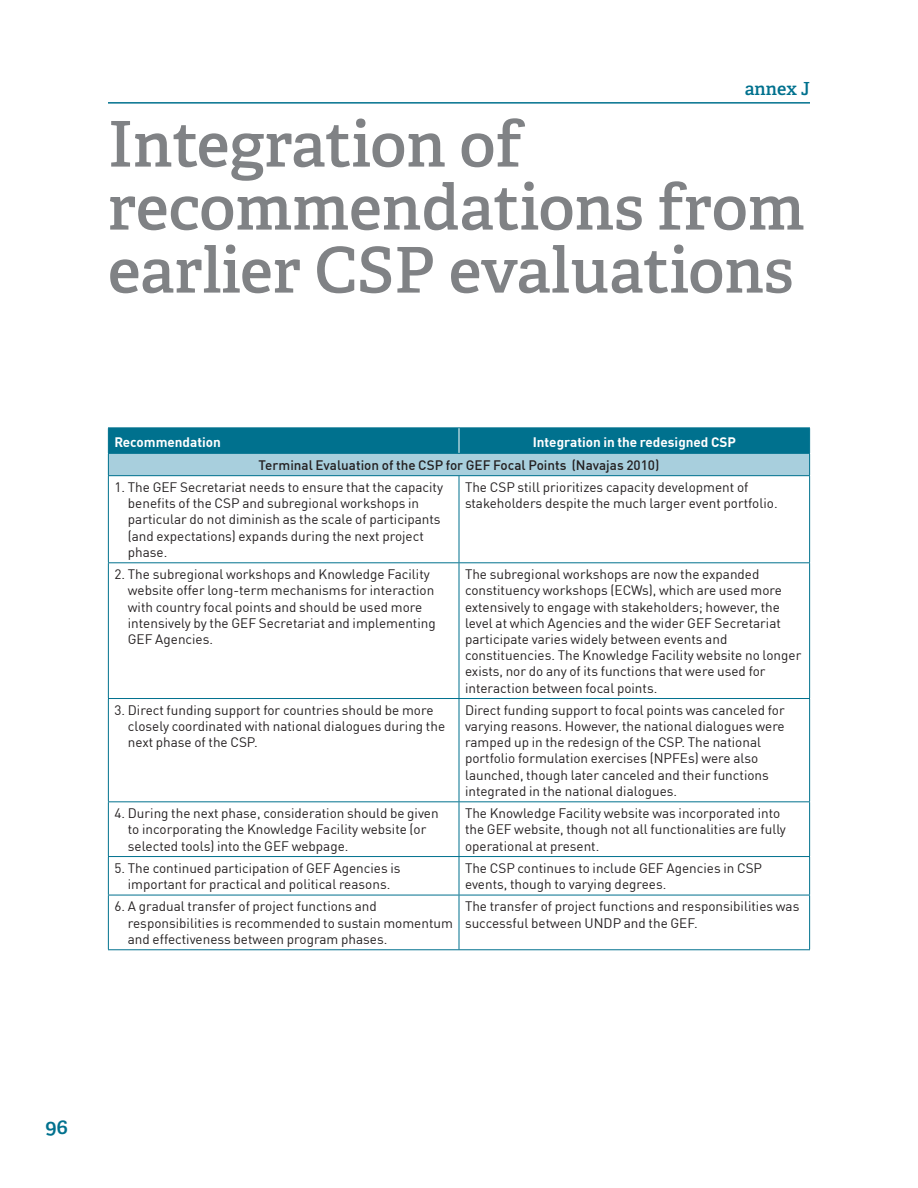
<style>
.page{position:relative;width:918px;height:1188px;background:#fff}
.page>*{position:absolute;margin:0;border:0;box-sizing:border-box;transform-origin:0 0}
.t1{font:600 63px/63px "Adelle";color:#808285}
.t2{font:600 21px "Adelle";color:#00718e}
.t3{font:600 18px "Adelle";color:#00718e}
.t4{font:13.5px/16.2px "DINOT";color:#231f20}
.t5{font:500 13.5px "DINOT";color:#231f20}
.t6{font:700 13.5px "DINOT";color:#fff}
</style>
<div class="page">
<hr style="left:108px;top:102px;width:702px;height:2px;background:#00718e">
<hr style="left:108px;top:476px;width:1px;height:86px;background:#00718e">
<hr style="left:459px;top:476px;width:1px;height:86px;background:#00718e">
<hr style="left:809px;top:476px;width:1px;height:86px;background:#00718e">
<hr style="left:108px;top:562px;width:351px;height:1px;background:#00718e">
<hr style="left:108px;top:563px;width:1px;height:135px;background:#00718e">
<hr style="left:459px;top:562px;width:351px;height:1px;background:#00718e">
<hr style="left:459px;top:563px;width:1px;height:135px;background:#00718e">
<hr style="left:809px;top:563px;width:1px;height:135px;background:#00718e">
<hr style="left:108px;top:698px;width:351px;height:1px;background:#00718e">
<hr style="left:108px;top:699px;width:1px;height:102px;background:#00718e">
<hr style="left:459px;top:698px;width:351px;height:1px;background:#00718e">
<hr style="left:459px;top:699px;width:1px;height:102px;background:#00718e">
<hr style="left:809px;top:699px;width:1px;height:102px;background:#00718e">
<hr style="left:108px;top:801px;width:351px;height:1px;background:#00718e">
<hr style="left:108px;top:802px;width:1px;height:54px;background:#00718e">
<hr style="left:459px;top:801px;width:351px;height:1px;background:#00718e">
<hr style="left:459px;top:802px;width:1px;height:54px;background:#00718e">
<hr style="left:809px;top:802px;width:1px;height:54px;background:#00718e">
<hr style="left:108px;top:856px;width:351px;height:1px;background:#00718e">
<hr style="left:108px;top:857px;width:1px;height:38px;background:#00718e">
<hr style="left:459px;top:856px;width:351px;height:1px;background:#00718e">
<hr style="left:459px;top:857px;width:1px;height:38px;background:#00718e">
<hr style="left:809px;top:857px;width:1px;height:38px;background:#00718e">
<hr style="left:108px;top:895px;width:351px;height:1px;background:#00718e">
<hr style="left:108px;top:895px;width:1px;height:54px;background:#00718e">
<hr style="left:459px;top:895px;width:351px;height:1px;background:#00718e">
<hr style="left:459px;top:895px;width:1px;height:54px;background:#00718e">
<hr style="left:809px;top:895px;width:1px;height:54px;background:#00718e">
<svg style="left:108px;top:428px;width:702px;height:47px;background:#4c9bb2"></svg>
<hr style="left:108px;top:453px;width:351px;height:1px;background:#00718e">
<hr style="left:459px;top:453px;width:351px;height:1px;background:#00718e">
<hr style="left:108px;top:475px;width:351px;height:1px;background:#00718e">
<hr style="left:459px;top:475px;width:351px;height:1px;background:#00718e">
<hr style="left:108px;top:949px;width:351px;height:1px;background:#00718e">
<hr style="left:459px;top:949px;width:351px;height:1px;background:#00718e">
<h3 class="t3" style="left:745px;top:77px;width:67px">annex J</h3>
<h1 class="t1" style="left:108px;top:113px;width:698px">Integration of recommendations from earlier CSP evaluations</h1>
<p class="t6" style="left:114px;top:432px;width:108px">Recommendation</p>
<p class="t6" style="left:533px;top:432px;width:205px">Integration in the redesigned CSP</p>
<p class="t5" style="left:259px;top:454px;width:402px">Terminal Evaluation of the CSP for GEF Focal Points (Navajas 2010)</p>
<p class="t4" style="left:128px;top:478px;width:317px;text-indent:-14px">1. The GEF Secretariat needs to ensure that the capacity benefits of the CSP and subregional workshops in particular do not diminish as the scale of participants (and expectations) expands during the next project phase.</p>
<p class="t4" style="left:465px;top:478px;width:314px">The CSP still prioritizes capacity development of stakeholders despite the much larger event portfolio.</p>
<p class="t4" style="left:128px;top:565px;width:309px;text-indent:-14px">2. The subregional workshops and Knowledge Facility website offer long-term mechanisms for interaction with country focal points and should be used more intensively by the GEF Secretariat and implementing GEF Agencies.</p>
<p class="t4" style="left:465px;top:565px;width:338px">The subregional workshops are now the expanded constituency workshops (ECWs), which are used more extensively to engage with stakeholders; however, the level at which Agencies and the wider GEF Secretariat participate varies widely between events and constituencies. The Knowledge Facility website no longer exists, nor do any of its functions that were used for interaction between focal points.</p>
<p class="t4" style="left:128px;top:701px;width:319px;text-indent:-14px">3. Direct funding support for countries should be more closely coordinated with national dialogues during the next phase of the CSP.</p>
<p class="t4" style="left:465px;top:701px;width:321px">Direct funding support to focal points was canceled for varying reasons. However, the national dialogues were ramped up in the redesign of the CSP. The national portfolio formulation exercises (NPFEs) were also launched, though later canceled and their functions integrated in the national dialogues.</p>
<p class="t4" style="left:128px;top:804px;width:312px;text-indent:-14px">4. During the next phase, consideration should be given to incorporating the Knowledge Facility website (or selected tools) into the GEF webpage.</p>
<p class="t4" style="left:465px;top:804px;width:323px">The Knowledge Facility website was incorporated into the GEF website, though not all functionalities are fully operational at present.</p>
<p class="t4" style="left:114px;top:859px;width:288px;text-align:center">5. The continued participation of GEF Agencies is important for practical and political reasons.</p>
<p class="t4" style="left:465px;top:859px;width:299px">The CSP continues to include GEF Agencies in CSP events, though to varying degrees.</p>
<p class="t4" style="left:128px;top:897px;width:327px;text-indent:-14px">6. A gradual transfer of project functions and responsibilities is recommended to sustain momentum and effectiveness between program phases.</p>
<p class="t4" style="left:465px;top:897px;width:336px">The transfer of project functions and responsibilities was successful between UNDP and the GEF.</p>
<h2 class="t2" style="left:45px;top:1113px;width:25px">96</h2>
</div>
